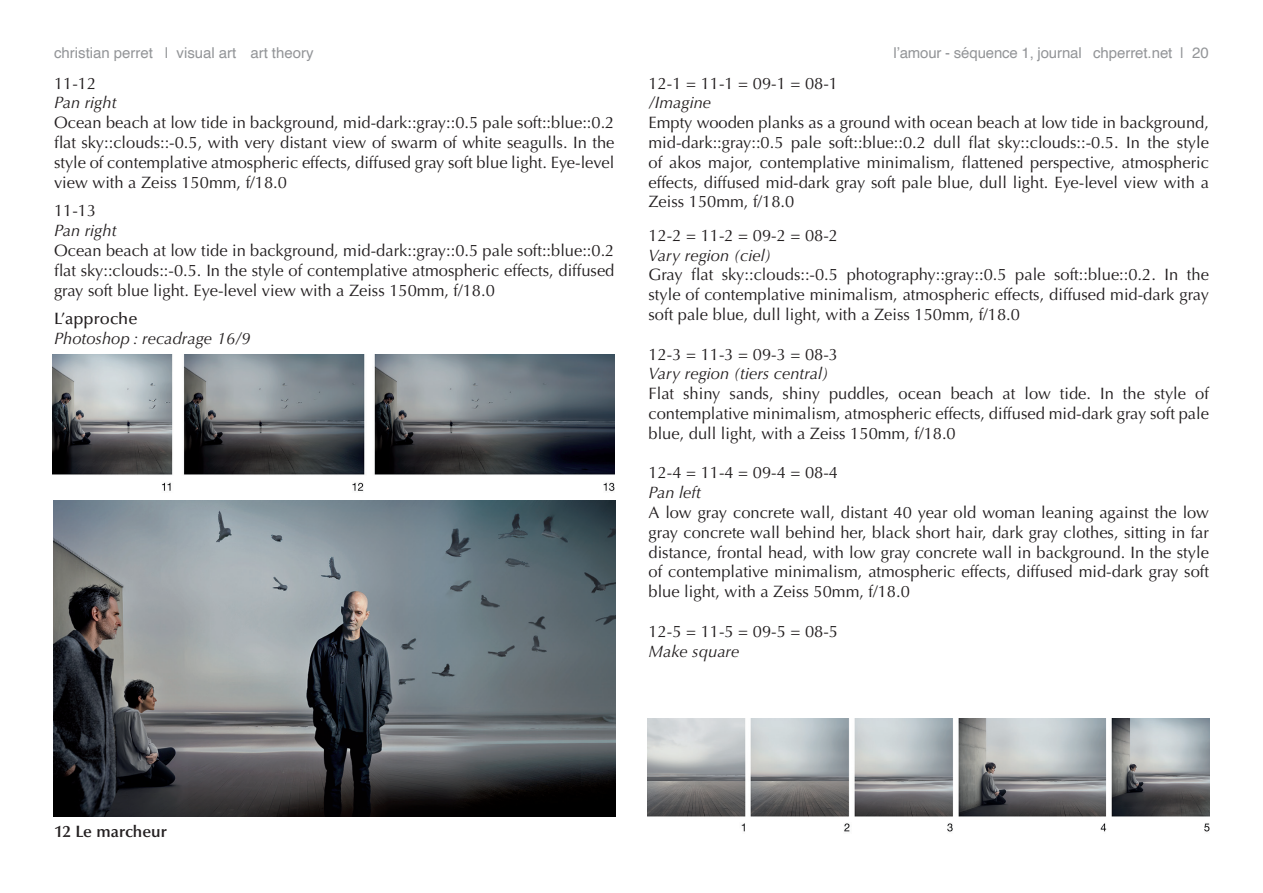
<style>
.page{position:relative;width:1263px;height:893px;background:#fff}
.page>*{position:absolute;margin:0;border:0;box-sizing:border-box;transform-origin:0 0}
.t1{font:16.5px/19.8px "Optima LT Std";color:#231f20;text-align:justify}
.t2{font:italic 16.5px "Optima LT Std";color:#231f20}
.t3{font:600 16.5px "Optima LT Std";color:#231f20}
.t4{font:500 16.5px "Optima LT Std";color:#231f20}
.t5{font:15px "Helvetica";color:#939598}
</style>
<div class="page">
<img style="left:53px;top:354px;width:561px;height:138px">
<img style="left:53px;top:501px;width:562px;height:316px">
<img style="left:648px;top:718px;width:561px;height:114px">
<p class="t5" style="left:54px;top:41px;width:261px">christian perret | visual art art theory</p>
<p class="t5" style="left:893px;top:41px;width:317px">l’amour - séquence 1, journal chperret.net | 20</p>
<p class="t1" style="left:54px;top:73px;width:44px">11-12</p>
<p class="t2" style="left:54px;top:93px;width:64px">Pan right</p>
<p class="t1" style="left:54px;top:113px;width:562px">Ocean beach at low tide in background, mid-dark::gray::0.5 pale soft::blue::0.2 flat sky::clouds::-0.5, with very distant view of swarm of white seagulls. In the style of contemplative atmospheric effects, diffused gray soft blue light. Eye-level view with a Zeiss 150mm, f/18.0</p>
<p class="t1" style="left:54px;top:201px;width:44px">11-13</p>
<p class="t2" style="left:54px;top:221px;width:64px">Pan right</p>
<p class="t1" style="left:54px;top:241px;width:562px">Ocean beach at low tide in background, mid-dark::gray::0.5 pale soft::blue::0.2 flat sky::clouds::-0.5. In the style of contemplative atmospheric effects, diffused gray soft blue light. Eye-level view with a Zeiss 150mm, f/18.0</p>
<p class="t4" style="left:54px;top:310px;width:85px">L’approche</p>
<p class="t2" style="left:54px;top:329px;width:198px">Photoshop : recadrage 16/9</p>
<p class="t1" style="left:648px;top:73px;width:191px">12-1 = 11-1 = 09-1 = 08-1</p>
<p class="t2" style="left:648px;top:93px;width:64px">/Imagine</p>
<p class="t1" style="left:648px;top:113px;width:562px">Empty wooden planks as a ground with ocean beach at low tide in background, mid-dark::gray::0.5 pale soft::blue::0.2 dull flat sky::clouds::-0.5. In the style of akos major, contemplative minimalism, flattened perspective, atmospheric effects, diffused mid-dark gray soft pale blue, dull light. Eye-level view with a Zeiss 150mm, f/18.0</p>
<p class="t1" style="left:648px;top:225px;width:191px">12-2 = 11-2 = 09-2 = 08-2</p>
<p class="t2" style="left:648px;top:245px;width:124px">Vary region (ciel)</p>
<p class="t1" style="left:648px;top:265px;width:562px">Gray flat sky::clouds::-0.5 photography::gray::0.5 pale soft::blue::0.2. In the style of contemplative minimalism, atmospheric effects, diffused mid-dark gray soft pale blue, dull light, with a Zeiss 150mm, f/18.0</p>
<p class="t1" style="left:648px;top:344px;width:191px">12-3 = 11-3 = 09-3 = 08-3</p>
<p class="t2" style="left:648px;top:364px;width:182px">Vary region (tiers central)</p>
<p class="t1" style="left:648px;top:384px;width:562px">Flat shiny sands, shiny puddles, ocean beach at low tide. In the style of contemplative minimalism, atmospheric effects, diffused mid-dark gray soft pale blue, dull light, with a Zeiss 150mm, f/18.0</p>
<p class="t1" style="left:648px;top:463px;width:191px">12-4 = 11-4 = 09-4 = 08-4</p>
<p class="t2" style="left:648px;top:483px;width:54px">Pan left</p>
<p class="t1" style="left:648px;top:503px;width:562px">A low gray concrete wall, distant 40 year old woman leaning against the low gray concrete wall behind her, black short hair, dark gray clothes, sitting in far distance, frontal head, with low gray concrete wall in background. In the style of contemplative minimalism, atmospheric effects, diffused mid-dark gray soft blue light, with a Zeiss 50mm, f/18.0</p>
<p class="t1" style="left:648px;top:621px;width:191px">12-5 = 11-5 = 09-5 = 08-5</p>
<p class="t2" style="left:648px;top:641px;width:92px">Make square</p>
<p class="t3" style="left:54px;top:822px;width:114px">12 Le marcheur</p>
</div>
